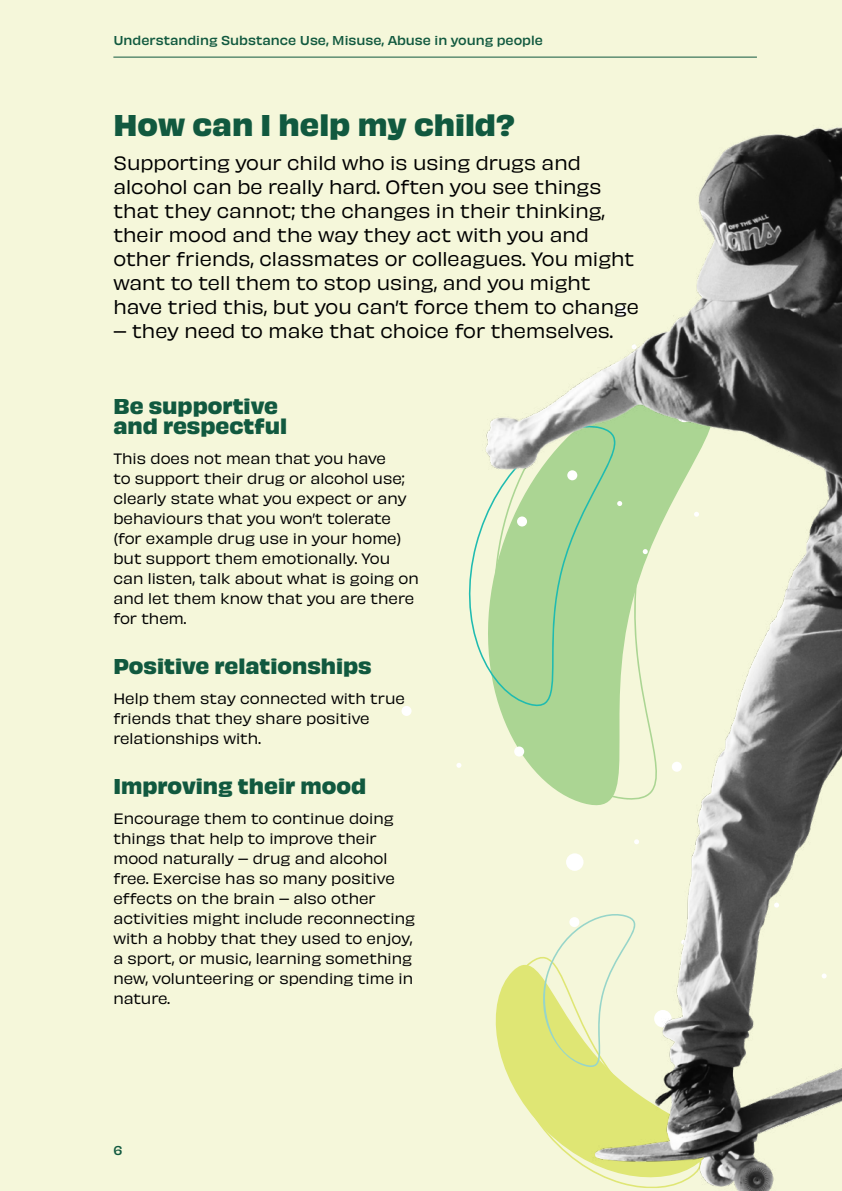
<style>
.page{position:relative;width:842px;height:1191px;background:#f5f7da}
.page>*{position:absolute;margin:0;border:0;box-sizing:border-box;transform-origin:0 0}
.t1{font:700 28px "Obviously";color:#11593f}
.t2{font:700 20px/20px "Obviously";color:#11593f}
.t3{font:18px/24px "Obviously";color:#000}
.t4{font:14px/20px "Obviously";color:#000}
.t5{font:500 12px "Obviously";color:#11593f}
</style>
<div class="page">
<div style="left:401px;top:706px;width:11px;height:10px;background:#fff;border-radius:50%"></div>
<hr style="left:113px;top:57px;width:644px;height:1px;background:#11593f">
<img style="left:421px;top:56px;width:421px;height:1135px">
<p class="t5" style="left:113px;top:31px;width:431px">Understanding Substance Use, Misuse, Abuse in young people</p>
<h1 class="t1" style="left:113px;top:103px;width:403px">How can I help my child?</h1>
<p class="t3" style="left:113px;top:149px;width:527px">Supporting your child who is using drugs and alcohol can be really hard. Often you see things that they cannot; the changes in their thinking, their mood and the way they act with you and other friends, classmates or colleagues. You might want to tell them to stop using, and you might have tried this, but you can’t force them to change</p>
<p class="t3" style="left:113px;top:317px;width:501px">– they need to make that choice for themselves.</p>
<h2 class="t2" style="left:113px;top:394px;width:175px">Be supportive and respectful</h2>
<p class="t4" style="left:113px;top:447px;width:307px">This does not mean that you have<br>to support their drug or alcohol use; clearly state what you expect or any behaviours that you won’t tolerate (for example drug use in your home) but support them emotionally. You can listen, talk about what is going on and let them know that you are there for them.</p>
<h2 class="t2" style="left:113px;top:654px;width:260px">Positive relationships</h2>
<p class="t4" style="left:113px;top:687px;width:293px">Help them stay connected with true friends that they share positive relationships with.</p>
<h2 class="t2" style="left:113px;top:774px;width:254px">Improving their mood</h2>
<p class="t4" style="left:113px;top:807px;width:303px">Encourage them to continue doing things that help to improve their mood naturally – drug and alcohol free. Exercise has so many positive effects on the brain – also other activities might include reconnecting with a hobby that they used to enjoy, a sport, or music, learning something new, volunteering or spending time in nature.</p>
<p class="t5" style="left:113px;top:1141px;width:11px">6</p>
</div>
